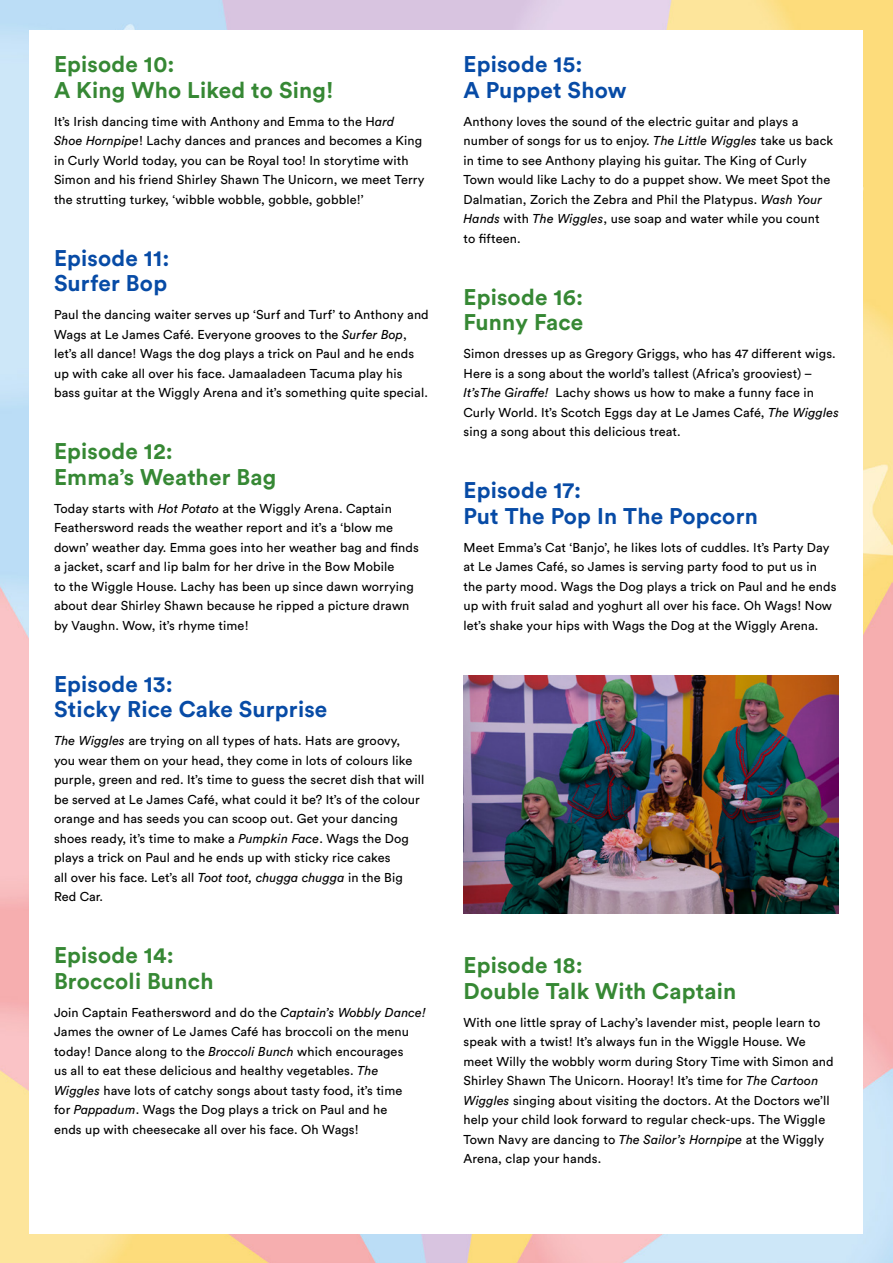
<style>
.page{position:relative;width:893px;height:1263px;background:#fff}
.page>*{position:absolute;margin:0;border:0;box-sizing:border-box;transform-origin:0 0}
.t1{font:700 22.5px/25.5px "Circular Std";letter-spacing:.01em;color:#368834}
.t2{font:700 22.5px/25.5px "Circular Std";letter-spacing:.01em;color:#074ba6}
.t3{font:12.75px/19.5px "Circular Std";letter-spacing:.01em;color:#000}
.s1{font-style:italic}
</style>
<div class="page">
<img style="left:0;top:0;width:893px;height:1263px">
<div style="left:30px;top:30px;width:833px;height:1203px;background:#fff"></div>
<img style="left:463px;top:675px;width:376px;height:238px">
<h1 class="t1" style="left:54px;top:51px;width:281px">Episode 10:<br>A King Who Liked to Sing!</h1>
<p class="t3" style="left:54px;top:111px;width:372px">It’s Irish dancing time with Anthony and Emma to the H<span class="s1">ard Shoe Hornpipe</span>! Lachy dances and prances and becomes a King in Curly World today, you can be Royal too! In storytime with Simon and his friend Shirley Shawn The Unicorn, we meet Terry the strutting turkey, ‘wibble wobble, gobble, gobble!’</p>
<h1 class="t2" style="left:54px;top:245px;width:117px">Episode 11:<br>Surfer Bop</h1>
<p class="t3" style="left:54px;top:305px;width:376px">Paul the dancing waiter serves up ‘Surf and Turf’ to Anthony and Wags at Le James Café. Everyone grooves to the <span class="s1">Surfer Bop</span>, let’s all dance! Wags the dog plays a trick on Paul and he ends up with cake all over his face. Jamaaladeen Tacuma play his bass guitar at the Wiggly Arena and it’s something quite special.</p>
<h1 class="t1" style="left:54px;top:438px;width:224px">Episode 12:<br>Emma’s Weather Bag</h1>
<p class="t3" style="left:54px;top:498px;width:366px">Today starts with <span class="s1">Hot Potato</span> at the Wiggly Arena. Captain Feathersword reads the weather report and it’s a ‘blow me down’ weather day. Emma goes into her weather bag and finds a jacket, scarf and lip balm for her drive in the Bow Mobile<br>to the Wiggle House. Lachy has been up since dawn worrying about dear Shirley Shawn because he ripped a picture drawn by Vaughn. Wow, it’s rhyme time!</p>
<h1 class="t2" style="left:54px;top:671px;width:275px">Episode 13:<br>Sticky Rice Cake Surprise</h1>
<p class="t3" style="left:54px;top:731px;width:372px"><span class="s1">The Wiggles</span> are trying on all types of hats. Hats are groovy,<br>you wear them on your head, they come in lots of colours like purple, green and red. It’s time to guess the secret dish that will be served at Le James Café, what could it be? It’s of the colour orange and has seeds you can scoop out. Get your dancing shoes ready, it’s time to make a <span class="s1">Pumpkin Face</span>. Wags the Dog plays a trick on Paul and he ends up with sticky rice cakes<br>all over his face. Let’s all <span class="s1">Toot toot, chugga chugga</span> in the Big Red Car.</p>
<h1 class="t1" style="left:54px;top:942px;width:161px">Episode 14:<br>Broccoli Bunch</h1>
<p class="t3" style="left:54px;top:1002px;width:373px">Join Captain Feathersword and do the <span class="s1">Captain’s Wobbly Dance!<br></span>James the owner of Le James Café has broccoli on the menu today! Dance along to the <span class="s1">Broccoli Bunch</span> which encourages<br>us all to eat these delicious and healthy vegetables. <span class="s1">The Wiggles</span> have lots of catchy songs about tasty food, it’s time<br>for <span class="s1">Pappadum</span>. Wags the Dog plays a trick on Paul and he<br>ends up with cheesecake all over his face. Oh Wags!</p>
<h1 class="t2" style="left:463px;top:51px;width:164px">Episode 15:<br>A Puppet Show</h1>
<p class="t3" style="left:463px;top:111px;width:371px">Anthony loves the sound of the electric guitar and plays a number of songs for us to enjoy. <span class="s1">The Little Wiggles</span> take us back in time to see Anthony playing his guitar. The King of Curly Town would like Lachy to do a puppet show. We meet Spot the Dalmatian, Zorich the Zebra and Phil the Platypus. <span class="s1">Wash Your Hands</span> with <span class="s1">The Wiggles</span>, use soap and water while you count to fifteen.</p>
<h1 class="t1" style="left:463px;top:284px;width:121px">Episode 16:<br>Funny Face</h1>
<p class="t3" style="left:463px;top:344px;width:377px">Simon dresses up as Gregory Griggs, who has 47 different wigs.<br>Here is a song about the world’s tallest (Africa’s grooviest) – <span class="s1">It’sThe Giraffe!</span> Lachy shows us how to make a funny face in Curly World. It’s Scotch Eggs day at Le James Café, <span class="s1">The Wiggles </span>sing a song about this delicious treat.</p>
<h1 class="t2" style="left:463px;top:477px;width:296px">Episode 17:<br>Put The Pop In The Popcorn</h1>
<p class="t3" style="left:463px;top:537px;width:375px">Meet Emma’s Cat ‘Banjo’, he likes lots of cuddles. It’s Party Day at Le James Café, so James is serving party food to put us in the party mood. Wags the Dog plays a trick on Paul and he ends up with fruit salad and yoghurt all over his face. Oh Wags! Now let’s shake your hips with Wags the Dog at the Wiggly Arena.</p>
<h1 class="t1" style="left:463px;top:952px;width:274px">Episode 18:<br>Double Talk With Captain</h1>
<p class="t3" style="left:463px;top:1012px;width:372px">With one little spray of Lachy’s lavender mist, people learn to speak with a twist! It’s always fun in the Wiggle House. We meet Willy the wobbly worm during Story Time with Simon and Shirley Shawn The Unicorn. Hooray! It’s time for <span class="s1">The Cartoon Wiggles</span> singing about visiting the doctors. At the Doctors we’ll help your child look forward to regular check-ups. The Wiggle Town Navy are dancing to <span class="s1">The Sailor’s Hornpipe</span> at the Wiggly Arena, clap your hands.</p>
</div>
